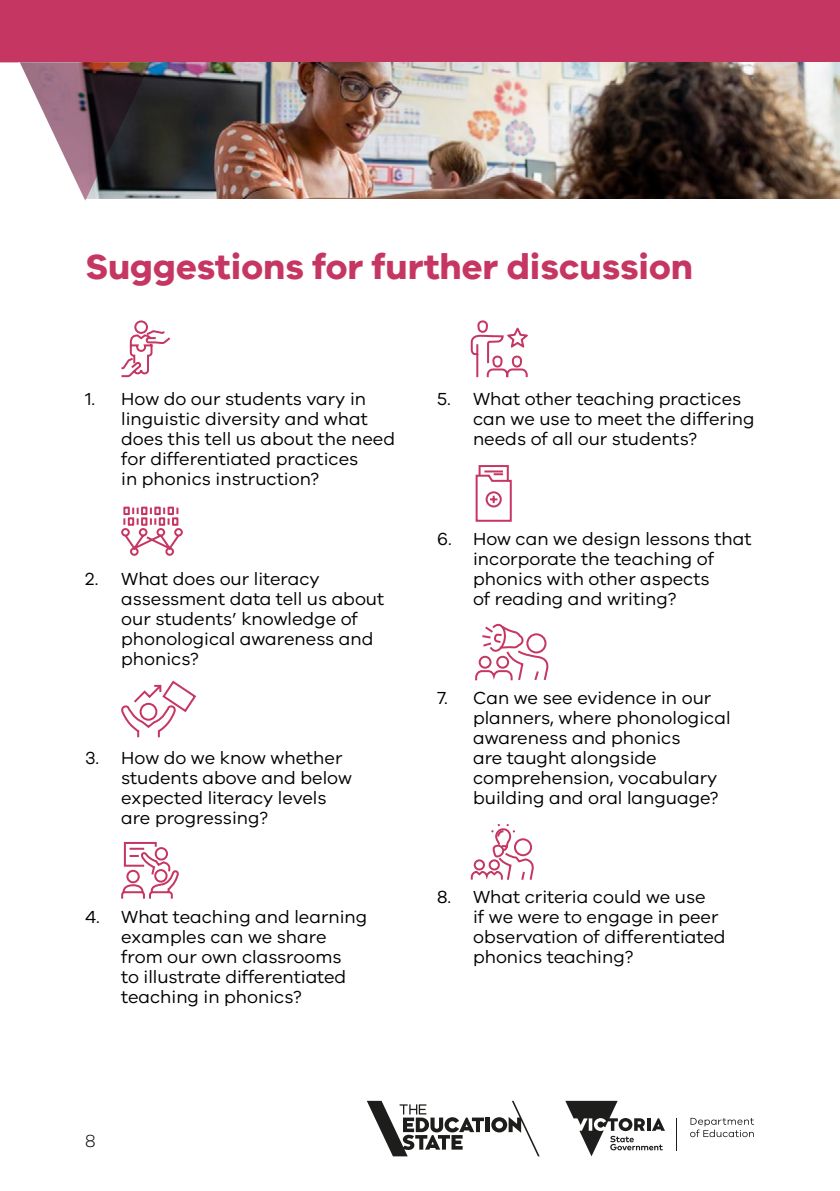
<style>
.page{position:relative;width:840px;height:1191px;background:#fff}
.page>*{position:absolute;margin:0;border:0;box-sizing:border-box;transform-origin:0 0}
.t1{font:700 36px "VIC";color:#c63663}
.t2{font:18px/20px "VIC";color:#000}
.t3{font:300 18px "VIC";color:#000}
</style>
<div class="page">
<hr style="left:485px;top:1117px;width:4px;height:15px;background:#1d1d1b">
<svg style="left:491px;top:1100px;width:48px;height:56px"></svg>
<svg style="left:367px;top:1100px;width:116px;height:56px"></svg>
<hr style="left:676px;top:1117px;width:1px;height:33px;background:#1d1d1b">
<svg style="left:565px;top:1100px;width:99px;height:56px"></svg>
<svg style="left:690px;top:1117px;width:63px;height:20px"></svg>
<div style="left:0;top:0;width:839px;height:62px;background:#c63663"></div>
<img style="left:151px;top:62px;width:688px;height:136px">
<svg style="left:0;top:62px;width:151px;height:139px"></svg>
<svg style="left:121px;top:506px;width:62px;height:50px"></svg>
<svg style="left:121px;top:680px;width:76px;height:58px"></svg>
<svg style="left:470px;top:320px;width:58px;height:58px"></svg>
<svg style="left:121px;top:842px;width:57px;height:57px"></svg>
<svg style="left:470px;top:823px;width:64px;height:57px"></svg>
<svg style="left:121px;top:320px;width:50px;height:58px"></svg>
<svg style="left:475px;top:465px;width:37px;height:57px"></svg>
<svg style="left:475px;top:624px;width:74px;height:57px"></svg>
<h1 class="t1" style="left:85px;top:245px;width:609px">Suggestions for further discussion</h1>
<p class="t2" style="left:121px;top:388px;width:275px;text-indent:-36px">1. How do our students vary in linguistic diversity and what does this tell us about the need for differentiated practices<br>in phonics instruction?</p>
<p class="t2" style="left:121px;top:568px;width:264px;text-indent:-36px">2. What does our literacy assessment data tell us about our students’ knowledge of phonological awareness and phonics?</p>
<p class="t2" style="left:121px;top:747px;width:232px;text-indent:-36px">3. How do we know whether students above and below expected literacy levels are progressing?</p>
<p class="t2" style="left:121px;top:906px;width:247px;text-indent:-36px">4. What teaching and learning examples can we share from our own classrooms<br>to illustrate differentiated teaching in phonics?</p>
<p class="t2" style="left:473px;top:388px;width:283px;text-indent:-36px">5. What other teaching practices can we use to meet the differing needs of all our students?</p>
<p class="t2" style="left:473px;top:528px;width:280px;text-indent:-36px">6. How can we design lessons that incorporate the teaching of phonics with other aspects<br>of reading and writing?</p>
<p class="t2" style="left:473px;top:687px;width:259px;text-indent:-36px">7. Can we see evidence in our planners, where phonological awareness and phonics<br>are taught alongside comprehension, vocabulary building and oral language?</p>
<p class="t2" style="left:473px;top:886px;width:254px;text-indent:-36px">8. What criteria could we use<br>if we were to engage in peer observation of differentiated phonics teaching?</p>
<p class="t3" style="left:85px;top:1129px;width:12px">8</p>
</div>
